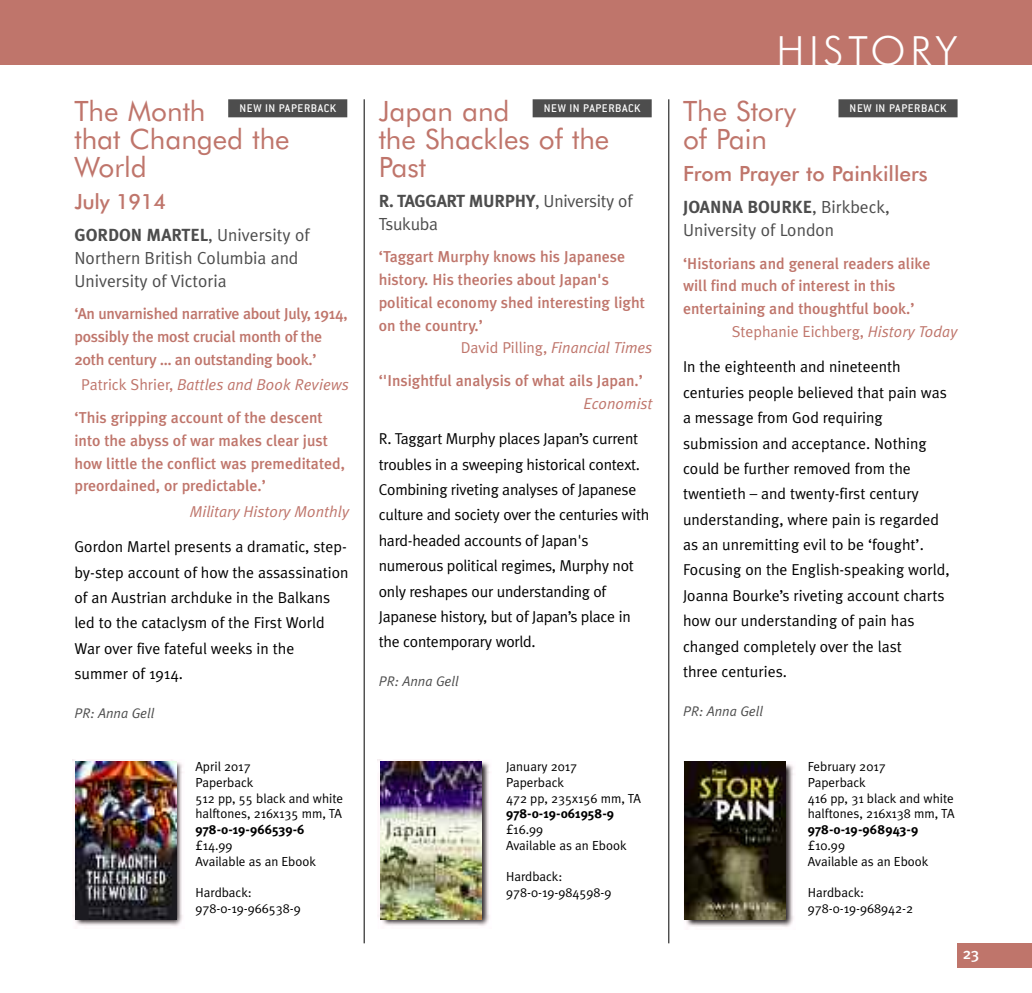
<style>
.page{position:relative;width:1032px;height:993px;background:#fff}
.page>*{position:absolute;margin:0;border:0;box-sizing:border-box;transform-origin:0 0}
.t1{font:300 40.25px "Futura BT";letter-spacing:.115em;color:#fff}
.t2{font:28px/28px "Futura BT";color:#bf756b}
.t3{font:500 21px "Futura BT";color:#bf756b}
.t4{font:17.5px/22.8px "Meta Plus Normal";color:#4d4d4d}
.t5{font:700 17.5px "Meta Plus";letter-spacing:-.01em;color:#4d4d4d}
.t6{font:15.75px/25.4px "Meta Plus Normal";color:#000}
.t7{font:500 15.75px/22.8px "Meta Plus";color:#bf756b}
.t8{font:italic 15.75px "Meta Plus Normal";color:#bf756b}
.t9{font:15.75px "Meta Plus Normal";color:#bf756b}
.t10{font:500 15.75px "Meta Plus";color:#fff}
.t11{font:italic 14px "Meta Plus Normal";color:#4d4d4d}
.t12{font:13.12px/15.8px "Meta Plus Normal";color:#000}
.t13{font:700 13.12px "Meta Plus";color:#000}
.t14{font:500 12.25px "Conduit ITC";letter-spacing:.04em;color:#fff}
.s1{font-family:"Meta Plus";font-weight:700}
.s2{font-style:normal}
.s3{font-family:"Meta Plus Normal";font-weight:400}
.s4{font-style:italic}
</style>
<div class="page">
<div style="left:957px;top:943px;width:75px;height:24px;background:#bf756b"></div>
<div style="left:0;top:0;width:1032px;height:64px;background:#bf756b"></div>
<img style="left:73px;top:759px;width:110px;height:167px">
<img style="left:75px;top:761px;width:101px;height:157px">
<img style="left:683px;top:761px;width:111px;height:166px">
<img style="left:379px;top:759px;width:111px;height:167px">
<hr style="left:364px;top:99px;width:1px;height:844px;background:#000">
<hr style="left:668px;top:99px;width:1px;height:844px;background:#000">
<div style="left:230px;top:101px;width:115px;height:14px;background:#4d4d4d"></div>
<div style="left:228px;top:99px;width:119px;height:18px;border:2px solid #4d4d4d"></div>
<div style="left:534px;top:101px;width:116px;height:14px;background:#4d4d4d"></div>
<div style="left:533px;top:99px;width:119px;height:18px;border:2px solid #4d4d4d"></div>
<img style="left:684px;top:761px;width:101px;height:157px">
<img style="left:380px;top:761px;width:101px;height:157px">
<div style="left:840px;top:101px;width:116px;height:14px;background:#4d4d4d"></div>
<div style="left:838px;top:99px;width:119px;height:18px;border:2px solid #4d4d4d"></div>
<h1 class="t1" style="left:776px;top:34px;width:183px">HISTORY</h1>
<h2 class="t2" style="left:74px;top:99px;width:217px">The Month<br>that Changed the<br>World</h2>
<h3 class="t3" style="left:74px;top:192px;width:93px">July 1914</h3>
<p class="t4" style="left:74px;top:224px;width:237px"><span class="s1">GORDON MARTEL</span>, University of<br>Northern British Columbia and<br>University of Victoria</p>
<p class="t7" style="left:74px;top:302px;width:275px">‘An unvarnished narrative about July, 1914, possibly the most crucial month of the<br>20th century … an outstanding book.’</p>
<p class="t8" style="left:81px;top:375px;width:269px"><span class="s2">Patrick Shrier,</span> Battles and Book Reviews</p>
<p class="t7" style="left:74px;top:406px;width:272px">‘This gripping account of the descent into the abyss of war makes clear just how little the conflict was premeditated, preordained, or predictable.’</p>
<p class="t8" style="left:190px;top:502px;width:161px">Military History Monthly</p>
<p class="t6" style="left:74px;top:534px;width:276px">Gordon Martel presents a dramatic, step&shy;by-step account of how the assassination of an Austrian archduke in the Balkans led to the cataclysm of the First World War over five fateful weeks in the summer of 1914.</p>
<p class="t11" style="left:74px;top:705px;width:81px">PR: Anna Gell</p>
<h2 class="t2" style="left:379px;top:99px;width:232px">Japan and<br>the Shackles of the<br>Past</h2>
<p class="t5" style="left:379px;top:190px;width:255px">R. TAGGART MURPHY<span class="s3">, University of</span></p>
<p class="t4" style="left:379px;top:212px;width:61px">Tsukuba</p>
<p class="t7" style="left:379px;top:245px;width:268px">‘Taggart Murphy knows his Japanese history. His theories about Japan's political economy shed interesting light on the country.’</p>
<p class="t8" style="left:461px;top:338px;width:193px"><span class="s2">David Pilling,</span> Financial Times</p>
<p class="t7" style="left:379px;top:369px;width:266px">‘'Insightful analysis of what ails Japan.’</p>
<p class="t8" style="left:584px;top:394px;width:71px">Economist</p>
<p class="t6" style="left:379px;top:426px;width:272px">R. Taggart Murphy places Japan’s current troubles in a sweeping historical context.<br>Combining riveting analyses of Japanese culture and society over the centuries with hard-headed accounts of Japan's numerous political regimes, Murphy not only reshapes our understanding of Japanese history, but of Japan’s place in the contemporary world.</p>
<p class="t11" style="left:379px;top:673px;width:81px">PR: Anna Gell</p>
<h2 class="t2" style="left:683px;top:99px;width:114px">The Story of Pain</h2>
<h3 class="t3" style="left:683px;top:164px;width:246px">From Prayer to Painkillers</h3>
<p class="t5" style="left:683px;top:197px;width:208px">JOANNA BOURKE<span class="s3">, Birkbeck,</span></p>
<p class="t4" style="left:683px;top:218px;width:153px">University of London</p>
<p class="t7" style="left:683px;top:252px;width:249px">‘Historians and general readers alike will find much of interest in this entertaining and thoughtful book.’</p>
<p class="t9" style="left:732px;top:322px;width:227px">Stephanie Eichberg, <span class="s4">History Today</span></p>
<p class="t6" style="left:683px;top:354px;width:268px">In the eighteenth and nineteenth centuries people believed that pain was a message from God requiring submission and acceptance. Nothing could be further removed from the twentieth – and twenty-first century understanding, where pain is regarded as an unremitting evil to be ‘fought’.<br>Focusing on the English-speaking world, Joanna Bourke’s riveting account charts how our understanding of pain has changed completely over the last<br>three centuries.</p>
<p class="t11" style="left:683px;top:703px;width:81px">PR: Anna Gell</p>
<p class="t14" style="left:239px;top:104px;width:98px">NEW IN PAPERBACK</p>
<p class="t14" style="left:544px;top:104px;width:98px">NEW IN PAPERBACK</p>
<p class="t14" style="left:849px;top:104px;width:98px">NEW IN PAPERBACK</p>
<p class="t12" style="left:195px;top:758px;width:149px">April 2017<br>Paperback<br>512 pp, 55 black and white halftones, 216x135 mm, TA</p>
<p class="t13" style="left:195px;top:821px;width:111px">978-0-19-966539-6</p>
<p class="t12" style="left:195px;top:837px;width:122px">£14.99<br>Available as an Ebook</p>
<p class="t12" style="left:195px;top:884px;width:107px">Hardback:<br>978-0-19-966538-9</p>
<p class="t12" style="left:506px;top:758px;width:137px">January 2017<br>Paperback<br>472 pp, 235x156 mm, TA</p>
<p class="t13" style="left:506px;top:805px;width:110px">978-0-19-061958-9</p>
<p class="t12" style="left:506px;top:821px;width:122px">£16.99<br>Available as an Ebook</p>
<p class="t12" style="left:506px;top:868px;width:107px">Hardback:<br>978-0-19-984598-9</p>
<p class="t12" style="left:808px;top:758px;width:148px">February 2017<br>Paperback<br>416 pp, 31 black and white halftones, 216x138 mm, TA</p>
<p class="t13" style="left:808px;top:821px;width:112px">978-0-19-968943-9</p>
<p class="t12" style="left:808px;top:837px;width:122px">£10.99<br>Available as an Ebook</p>
<p class="t12" style="left:808px;top:884px;width:107px">Hardback:<br>978-0-19-968942-2</p>
<p class="t10" style="left:963px;top:944px;width:18px">23</p>
</div>
